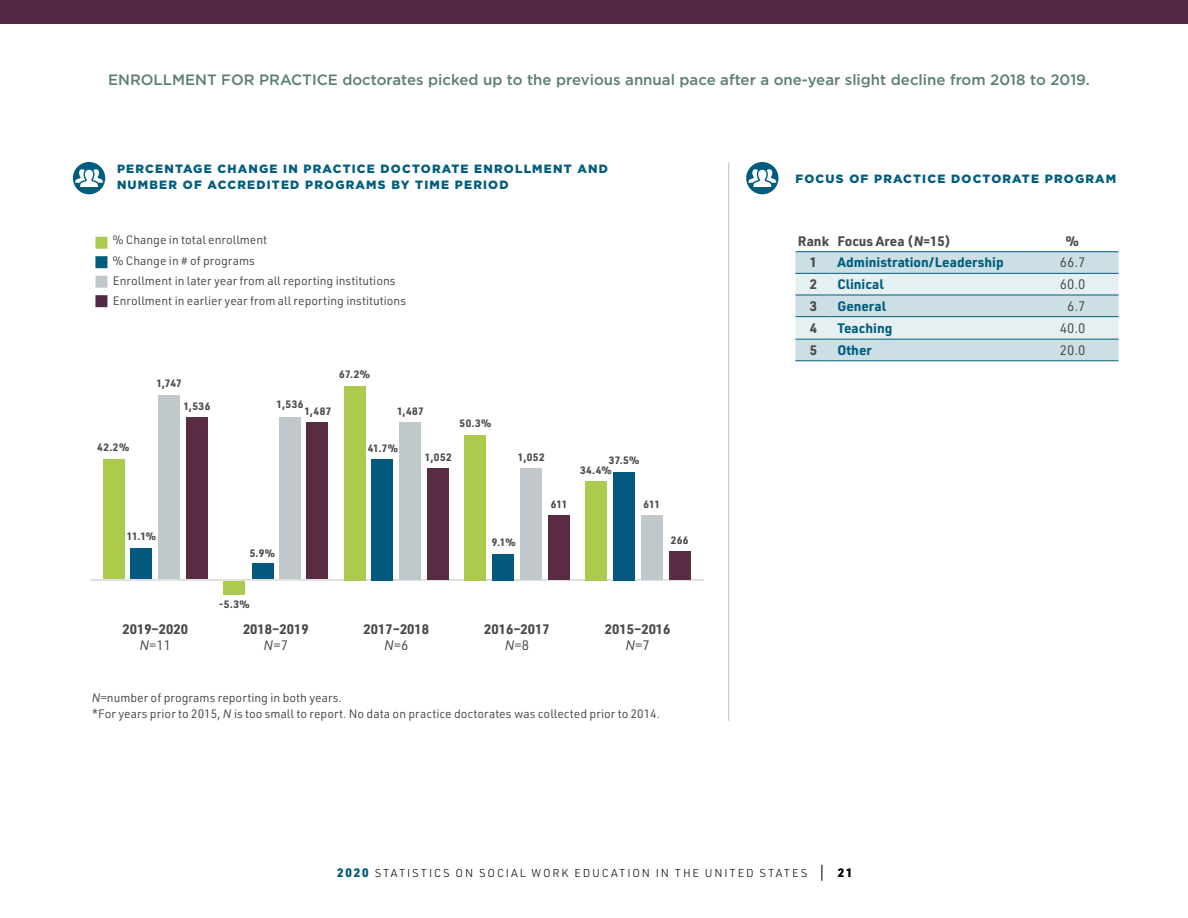
<style>
.page{position:relative;width:1188px;height:918px;background:#fff}
.page>*{position:absolute;margin:0;border:0;box-sizing:border-box;transform-origin:0 0}
.t1{font:500 15px "Gotham";color:#5a7f71}
.t2{font:700 13.5px/15.3px "URWDIN";color:#4a4a49;text-align:center}
.t3{font:700 13.5px "URWDIN";color:#005d7e}
.t4{font:13.5px "URWDIN";color:#4a4a49}
.t5{font:12px/20.2px "URWDIN";color:#4a4a49}
.t6{font:900 12px/16.5px "Gotham";letter-spacing:.1em;color:#005d7e}
.t7{font:300 11.25px "URWDIN";letter-spacing:.16em;color:#000}
.t8{font:700 10.5px "URWDIN";letter-spacing:.04em;color:#4a4a49}
.s1{font-weight:400;font-style:italic}
.s2{font-weight:400}
.s3{font-style:italic}
.s4{font-weight:900;font-size:12px;color:#005d7e}
.s5{font-size:18px}
.s6{font-weight:900;font-size:12px}
</style>
<div class="page">
<div style="left:0;top:0;width:1188px;height:24px;background:#522a44"></div>
<div style="left:73px;top:162px;width:32px;height:32px;background:#005d7e;border-radius:50%"></div>
<svg style="left:75px;top:169px;width:28px;height:18px"></svg>
<svg style="left:95px;top:237px;width:12px;height:12px"></svg>
<svg style="left:95px;top:256px;width:12px;height:12px"></svg>
<svg style="left:95px;top:276px;width:12px;height:12px"></svg>
<svg style="left:95px;top:295px;width:12px;height:12px"></svg>
<div style="left:103px;top:459px;width:21px;height:121px;background:#accb4e"></div>
<div style="left:131px;top:548px;width:21px;height:32px;background:#02597d"></div>
<div style="left:158px;top:395px;width:22px;height:185px;background:#c1c8cb"></div>
<div style="left:186px;top:417px;width:22px;height:163px;background:#592c44"></div>
<div style="left:252px;top:563px;width:21px;height:17px;background:#02597d"></div>
<div style="left:223px;top:580px;width:22px;height:15px;background:#accb4e"></div>
<div style="left:279px;top:417px;width:21px;height:163px;background:#c1c8cb"></div>
<div style="left:307px;top:423px;width:21px;height:157px;background:#592c44"></div>
<hr style="left:91px;top:579px;width:613px;height:2px;background:#e1e1e1">
<div style="left:344px;top:386px;width:22px;height:194px;background:#accb4e"></div>
<div style="left:372px;top:459px;width:21px;height:121px;background:#02597d"></div>
<div style="left:399px;top:423px;width:22px;height:157px;background:#c1c8cb"></div>
<div style="left:427px;top:469px;width:22px;height:111px;background:#592c44"></div>
<div style="left:465px;top:435px;width:21px;height:145px;background:#accb4e"></div>
<div style="left:492px;top:554px;width:22px;height:26px;background:#02597d"></div>
<div style="left:520px;top:469px;width:22px;height:111px;background:#c1c8cb"></div>
<div style="left:548px;top:515px;width:21px;height:65px;background:#592c44"></div>
<div style="left:585px;top:481px;width:22px;height:99px;background:#accb4e"></div>
<div style="left:613px;top:472px;width:22px;height:108px;background:#02597d"></div>
<div style="left:641px;top:515px;width:21px;height:65px;background:#c1c8cb"></div>
<div style="left:669px;top:552px;width:21px;height:28px;background:#592c44"></div>
<svg style="left:795px;top:252px;width:324px;height:108px;background:#d4e3e8"></svg>
<hr style="left:795px;top:251px;width:36px;height:1px;background:#005d7e">
<hr style="left:831px;top:251px;width:195px;height:1px;background:#005d7e">
<hr style="left:1026px;top:251px;width:93px;height:1px;background:#005d7e">
<hr style="left:795px;top:273px;width:36px;height:1px;background:#005d7e">
<hr style="left:831px;top:273px;width:195px;height:1px;background:#005d7e">
<hr style="left:1026px;top:273px;width:93px;height:1px;background:#005d7e">
<hr style="left:795px;top:295px;width:36px;height:1px;background:#005d7e">
<hr style="left:831px;top:295px;width:195px;height:1px;background:#005d7e">
<hr style="left:1026px;top:295px;width:93px;height:1px;background:#005d7e">
<hr style="left:795px;top:316px;width:36px;height:1px;background:#005d7e">
<hr style="left:831px;top:316px;width:195px;height:1px;background:#005d7e">
<hr style="left:1026px;top:316px;width:93px;height:1px;background:#005d7e">
<hr style="left:795px;top:339px;width:36px;height:1px;background:#005d7e">
<hr style="left:831px;top:339px;width:195px;height:1px;background:#005d7e">
<hr style="left:1026px;top:339px;width:93px;height:1px;background:#005d7e">
<hr style="left:795px;top:360px;width:36px;height:1px;background:#005d7e">
<hr style="left:831px;top:360px;width:195px;height:1px;background:#005d7e">
<hr style="left:1026px;top:360px;width:93px;height:1px;background:#005d7e">
<hr style="left:728px;top:162px;width:1px;height:559px;background:#c6c6c6">
<div style="left:746px;top:162px;width:32px;height:32px;background:#005d7e;border-radius:50%"></div>
<svg style="left:748px;top:169px;width:28px;height:18px"></svg>
<p class="t1" style="left:108px;top:71px;width:983px">ENROLLMENT FOR PRACTICE doctorates picked up to the previous annual pace after a one-year slight decline from 2018 to 2019.</p>
<p class="t6" style="left:117px;top:160px;width:492px">PERCENTAGE CHANGE IN PRACTICE DOCTORATE ENROLLMENT AND<br>NUMBER OF ACCREDITED PROGRAMS BY TIME PERIOD</p>
<p class="t5" style="left:113px;top:230px;width:295px">% Change in total enrollment<br>% Change in # of programs<br>Enrollment in later year from all reporting institutions Enrollment in earlier year from all reporting institutions</p>
<p class="t8" style="left:156px;top:377px;width:27px">1,747</p>
<p class="t8" style="left:339px;top:367px;width:32px">67.2%</p>
<p class="t8" style="left:183px;top:399px;width:28px">1,536</p>
<p class="t8" style="left:277px;top:397px;width:28px">1,536</p>
<p class="t8" style="left:304px;top:404px;width:28px">1,487</p>
<p class="t8" style="left:397px;top:404px;width:28px">1,487</p>
<p class="t8" style="left:460px;top:416px;width:33px">50.3%</p>
<p class="t8" style="left:97px;top:440px;width:34px">42.2%</p>
<p class="t8" style="left:368px;top:441px;width:32px">41.7%</p>
<p class="t8" style="left:425px;top:450px;width:28px">1,052</p>
<p class="t8" style="left:518px;top:450px;width:28px">1,052</p>
<p class="t8" style="left:609px;top:453px;width:32px">37.5%</p>
<p class="t8" style="left:580px;top:463px;width:33px">34.4%</p>
<p class="t8" style="left:551px;top:497px;width:18px">611</p>
<p class="t8" style="left:643px;top:497px;width:18px">611</p>
<p class="t8" style="left:127px;top:529px;width:31px">11.1%</p>
<p class="t8" style="left:492px;top:535px;width:25px">9.1%</p>
<p class="t8" style="left:671px;top:534px;width:19px">266</p>
<p class="t8" style="left:250px;top:546px;width:27px">5.9%</p>
<p class="t2" style="left:122px;top:621px;width:67px">2019–2020<br><span class="s1">N</span><span class="s2">=11</span></p>
<p class="t8" style="left:219px;top:597px;width:32px">-5.3%</p>
<p class="t2" style="left:243px;top:621px;width:67px">2018–2019<br><span class="s1">N</span><span class="s2">=7</span></p>
<p class="t2" style="left:364px;top:621px;width:67px">2017–2018<br><span class="s1">N</span><span class="s2">=6</span></p>
<p class="t2" style="left:484px;top:621px;width:67px">2016–2017<br><span class="s1">N</span><span class="s2">=8</span></p>
<p class="t2" style="left:605px;top:621px;width:67px">2015–2016<br><span class="s1">N</span><span class="s2">=7</span></p>
<p class="t5" style="left:92px;top:690px;width:570px;line-height:15.3px"><span class="s3">N</span>=number of programs reporting in both years.<br>*For years prior to 2015, <span class="s3">N</span> is too small to report. No data on practice doctorates was collected prior to 2014.</p>
<p class="t6" style="left:795px;top:170px;width:322px">FOCUS OF PRACTICE DOCTORATE PROGRAM</p>
<p class="t2" style="left:798px;top:233px;width:155px">Rank Focus Area (N=15)</p>
<p class="t2" style="left:1066px;top:233px;width:15px">%</p>
<p class="t2" style="left:810px;top:254px;width:9px">1</p>
<p class="t3" style="left:837px;top:253px;width:168px">Administration/Leadership</p>
<p class="t4" style="left:1060px;top:254px;width:27px">66.7</p>
<p class="t2" style="left:810px;top:276px;width:9px">2</p>
<p class="t3" style="left:837px;top:275px;width:48px">Clinical</p>
<p class="t4" style="left:1060px;top:275px;width:27px">60.0</p>
<p class="t2" style="left:810px;top:298px;width:9px">3</p>
<p class="t3" style="left:837px;top:297px;width:50px">General</p>
<p class="t4" style="left:1067px;top:297px;width:20px">6.7</p>
<p class="t2" style="left:810px;top:320px;width:9px">4</p>
<p class="t3" style="left:837px;top:319px;width:56px">Teaching</p>
<p class="t4" style="left:1060px;top:319px;width:27px">40.0</p>
<p class="t2" style="left:810px;top:342px;width:9px">5</p>
<p class="t3" style="left:837px;top:341px;width:36px">Other</p>
<p class="t4" style="left:1060px;top:341px;width:27px">20.0</p>
<p class="t7" style="left:337px;top:866px;width:517px"><span class="s4">2020</span> STATISTICS ON SOCIAL WORK EDUCATION IN THE UNITED STATES <span class="s5">|</span> <span class="s6">21</span></p>
</div>
